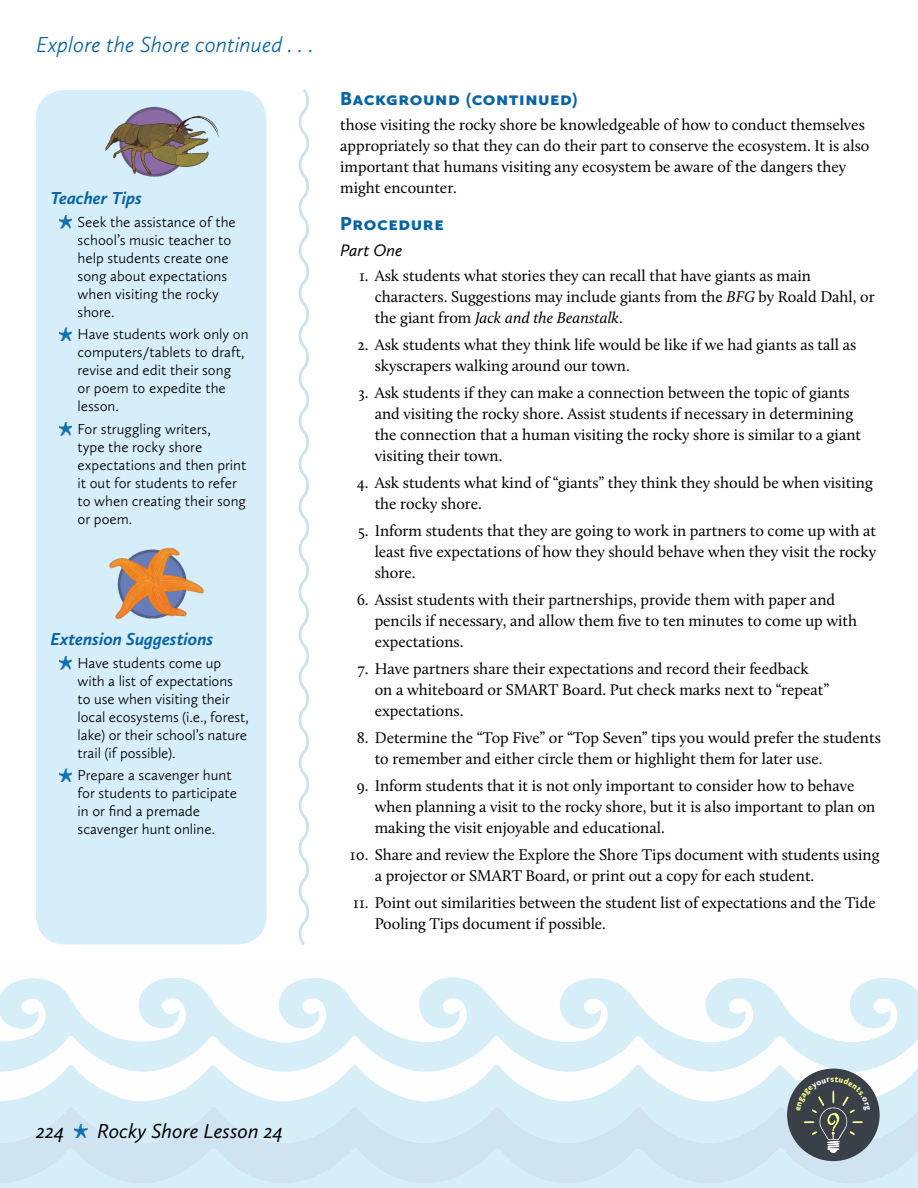
<style>
.page{position:relative;width:918px;height:1188px;background:#fff}
.page>*{position:absolute;margin:0;border:0;box-sizing:border-box;transform-origin:0 0}
.t1{font:italic 300 22.5px "Calluna Sans";color:#0864a5}
.t2{font:italic 21px "Calluna Sans";color:#000}
.t3{font:900 19.5px "Calluna Sans";letter-spacing:.03em;color:#0864a5}
.t4{font:italic 700 18px "Calluna Sans";color:#0864a5}
.t5{font:italic 17.25px "Calluna Sans";color:#000}
.t6{font:16.05px/21px "Calluna";color:#000}
.t7{font:300 15px/18px "Calluna Sans";color:#000}
.s1{font-style:italic}
</style>
<div class="page">
<svg style="left:298px;top:89px;width:11px;height:856px"></svg>
<svg style="left:0;top:977px;width:918px;height:57px"></svg>
<svg style="left:0;top:1034px;width:918px;height:42px;fill:#d6eef8"></svg>
<div style="left:36px;top:90px;width:230px;height:854px;background:#d5eef9;border-radius:29px"></div>
<div style="left:787px;top:1069px;width:93px;height:92px;background:#3a4048;border-radius:50%"></div>
<svg style="left:59px;top:215px;width:13px;height:13px"></svg>
<svg style="left:59px;top:328px;width:13px;height:13px"></svg>
<svg style="left:59px;top:422px;width:13px;height:13px"></svg>
<svg style="left:59px;top:656px;width:13px;height:13px"></svg>
<svg style="left:59px;top:769px;width:13px;height:13px"></svg>
<img style="left:109px;top:547px;width:95px;height:72px">
<img style="left:105px;top:106px;width:114px;height:71px">
<svg style="left:0;top:1076px;width:918px;height:112px"></svg>
<h1 class="t1" style="left:36px;top:31px;width:279px">Explore the Shore continued . . .</h1>
<p class="t4" style="left:51px;top:187px;width:93px">Teacher Tips</p>
<p class="t7" style="left:78px;top:213px;width:160px">Seek the assistance of the school’s music teacher to help students create one song about expectations when visiting the rocky shore.</p>
<p class="t7" style="left:78px;top:325px;width:173px">Have students work only on computers/tablets to draft, revise and edit their song<br>or poem to expedite the lesson.</p>
<p class="t7" style="left:78px;top:420px;width:170px">For struggling writers,<br>type the rocky shore expectations and then print it out for students to refer to when creating their song or poem.</p>
<p class="t4" style="left:51px;top:628px;width:164px">Extension Suggestions</p>
<p class="t7" style="left:78px;top:654px;width:173px">Have students come up with a list of expectations to use when visiting their local ecosystems (i.e., forest, lake) or their school’s nature trail (if possible).</p>
<p class="t7" style="left:78px;top:766px;width:161px">Prepare a scavenger hunt for students to participate in or find a premade scavenger hunt online.</p>
<p class="t3" style="left:340px;top:86px;width:239px">Background (continued)</p>
<p class="t6" style="left:340px;top:114px;width:531px">those visiting the rocky shore be knowledgeable of how to conduct themselves appropriately so that they can do their part to conserve the ecosystem. It is also important that humans visiting any ecosystem be aware of the dangers they might encounter.</p>
<p class="t3" style="left:340px;top:211px;width:105px">Procedure</p>
<p class="t5" style="left:340px;top:239px;width:64px">Part One</p>
<p class="t6" style="left:375px;top:265px;width:502px;text-indent:-16px">1. Ask students what stories they can recall that have giants as main characters. Suggestions may include giants from the <span class="s1">BFG</span> by Roald Dahl, or the giant from <span class="s1">Jack and the Beanstalk</span>.</p>
<p class="t6" style="left:375px;top:334px;width:483px;text-indent:-17px">2. Ask students what they think life would be like if we had giants as tall as skyscrapers walking around our town.</p>
<p class="t6" style="left:375px;top:382px;width:488px;text-indent:-16px">3. Ask students if they can make a connection between the topic of giants and visiting the rocky shore. Assist students if necessary in determining the connection that a human visiting the rocky shore is similar to a giant visiting their town.</p>
<p class="t6" style="left:375px;top:472px;width:500px;text-indent:-18px">4. Ask students what kind of “giants” they think they should be when visiting the rocky shore.</p>
<p class="t6" style="left:375px;top:520px;width:503px;text-align:justify;text-indent:-16px">5. Inform students that they are going to work in partners to come up with at least five expectations of how they should behave when they visit the rocky shore.</p>
<p class="t6" style="left:375px;top:589px;width:484px;text-indent:-18px">6. Assist students with their partnerships, provide them with paper and pencils if necessary, and allow them five to ten minutes to come up with expectations.</p>
<p class="t6" style="left:375px;top:658px;width:456px;text-indent:-17px">7. Have partners share their expectations and record their feedback on a whiteboard or SMART Board. Put check marks next to “repeat” expectations.</p>
<p class="t6" style="left:375px;top:727px;width:508px;text-indent:-18px">8. Determine the “Top Five” or “Top Seven” tips you would prefer the students to remember and either circle them or highlight them for later use.</p>
<p class="t6" style="left:375px;top:775px;width:502px;text-indent:-18px">9. Inform students that it is not only important to consider how to behave when planning a visit to the rocky shore, but it is also important to plan on making the visit enjoyable and educational.</p>
<p class="t6" style="left:375px;top:844px;width:506px;text-indent:-25px">10. Share and review the Explore the Shore Tips document with students using a projector or SMART Board, or print out a copy for each student.</p>
<p class="t6" style="left:375px;top:892px;width:503px;text-indent:-22px">11. Point out similarities between the student list of expectations and the Tide<br>Pooling Tips document if possible.</p>
<h2 class="t2" style="left:36px;top:1118px;width:30px">224</h2>
<h2 class="t2" style="left:97px;top:1118px;width:188px">Rocky Shore Lesson 24</h2>
</div>
